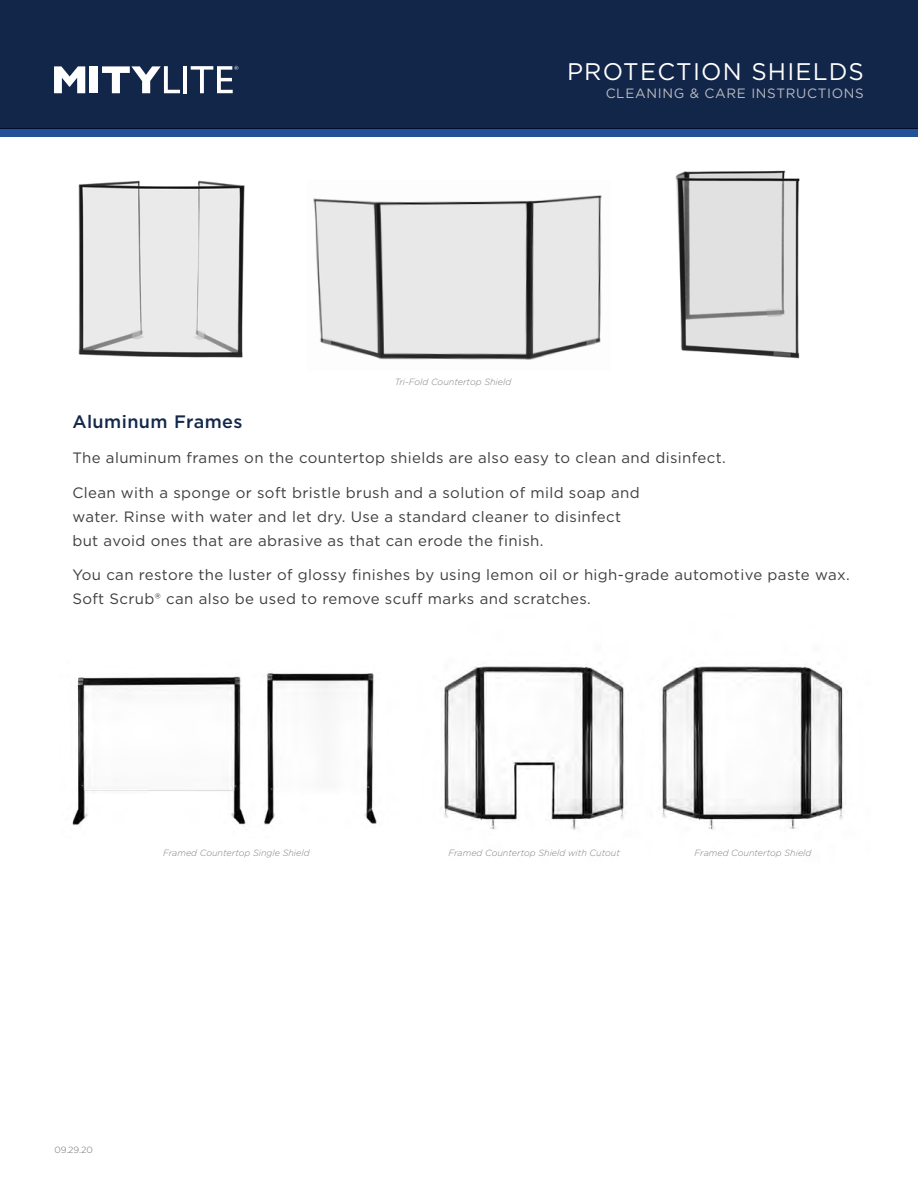
<style>
.page{position:relative;width:918px;height:1188px;background:#fff}
.page>*{position:absolute;margin:0;border:0;box-sizing:border-box;transform-origin:0 0}
.Header_Header{font:24px "Gotham";letter-spacing:.05em;color:#fff}
.t1{font:500 18px "Gotham";letter-spacing:.025em;color:#14284b}
.t2{font:15px/24px "Gotham";letter-spacing:.025em;color:#3e3e3f}
.Header_Header-2{font:13.5px "Gotham";letter-spacing:.05em;color:#babbbe}
.t3{font:italic 300 9px "Gotham";color:#7e8083}
.t4{font:300 9px "Gotham";color:#717171}
</style>
<div class="page">
<div style="left:0;top:0;width:918px;height:129px;background:#122649"></div>
<svg style="left:54px;top:66px;width:31px;height:27px"></svg>
<div style="left:90px;top:66px;width:8px;height:27px;background:#fff"></div>
<svg style="left:102px;top:66px;width:78px;height:27px"></svg>
<hr style="left:183px;top:66px;width:4px;height:27px;background:#fff">
<svg style="left:191px;top:66px;width:47px;height:27px"></svg>
<div style="left:0;top:128px;width:918px;height:9px;background:#225198"></div>
<img style="left:659px;top:666px;width:187px;height:164px">
<img style="left:444px;top:666px;width:182px;height:164px">
<img style="left:72px;top:677px;width:148px;height:149px">
<img style="left:220px;top:673px;width:157px;height:154px">
<img style="left:78px;top:180px;width:167px;height:178px">
<img style="left:675px;top:170px;width:125px;height:189px">
<img style="left:313px;top:195px;width:289px;height:165px">
<p class="Header_Header" style="left:567px;top:56px;width:298px">PROTECTION SHIELDS</p>
<p class="Header_Header-2" style="left:606px;top:85px;width:260px">CLEANING &amp; CARE INSTRUCTIONS</p>
<p class="t3" style="left:395px;top:376px;width:118px">Tri-Fold Countertop Shield</p>
<p class="t1" style="left:72px;top:410px;width:172px">Aluminum Frames</p>
<p class="t2" style="left:72px;top:445px;width:655px">The aluminum frames on the countertop shields are also easy to clean and disinfect.</p>
<p class="t2" style="left:72px;top:480px;width:569px">Clean with a sponge or soft bristle brush and a solution of mild soap and water. Rinse with water and let dry. Use a standard cleaner to disinfect but avoid ones that are abrasive as that can erode the finish.</p>
<p class="t2" style="left:72px;top:563px;width:779px">You can restore the luster of glossy finishes by using lemon oil or high-grade automotive paste wax.<br>Soft Scrub® can also be used to remove scuff marks and scratches.</p>
<p class="t3" style="left:163px;top:847px;width:148px">Framed Countertop Single Shield</p>
<p class="t3" style="left:449px;top:847px;width:173px">Framed Countertop Shield with Cutout</p>
<p class="t3" style="left:695px;top:847px;width:118px">Framed Countertop Shield</p>
<p class="t4" style="left:54px;top:1144px;width:40px">09.29.20</p>
</div>
